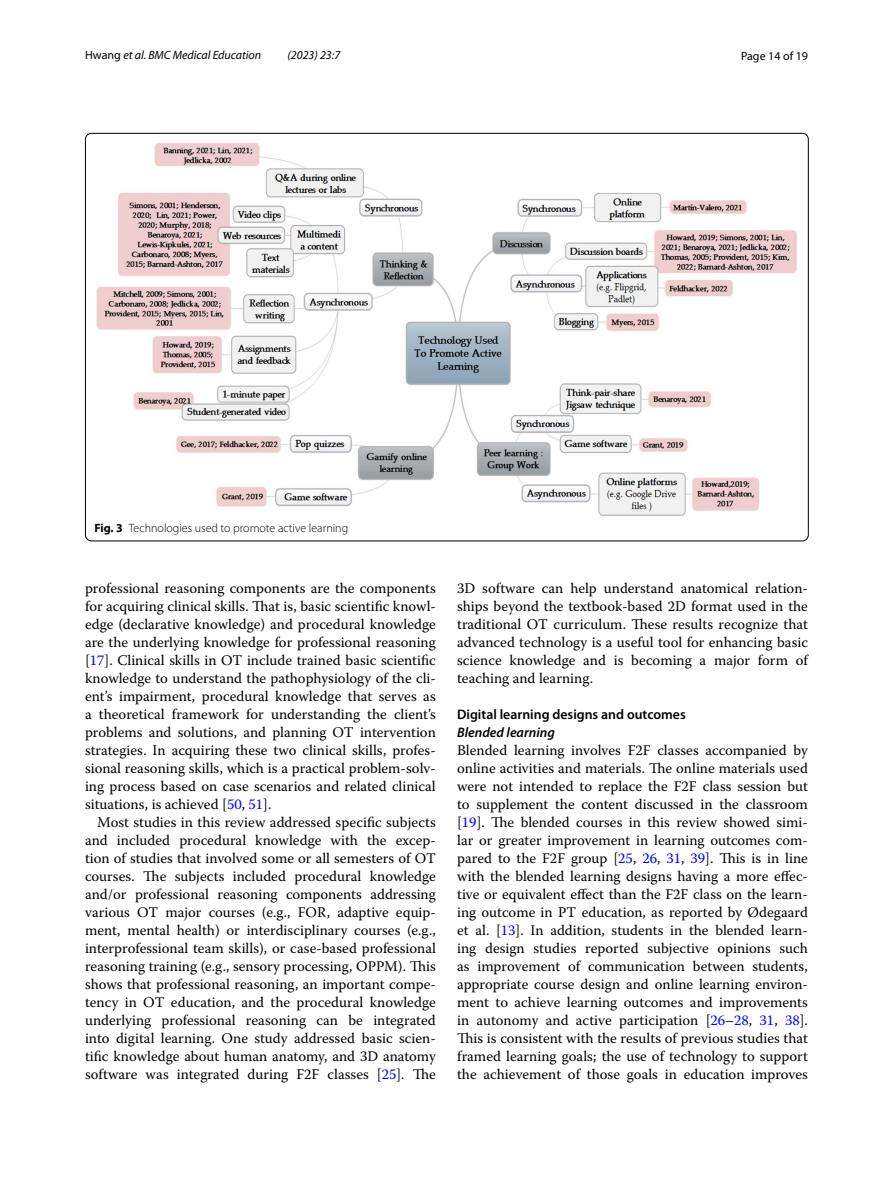
<style>
.page{position:relative;width:893px;height:1187px;background:#fff}
.page>*{position:absolute;margin:0;border:0;box-sizing:border-box;transform-origin:0 0}
.t1{font:14.7px/18px "Warnock Pro";color:#000;text-align:justify}
.t2{font:600 13.8px "Myriad Pro";color:#000}
.t3{font:italic 600 13.8px "Myriad Pro";color:#000}
.t4{font:300 12px "Myriad Pro";color:#000}
.t5{font:italic 12px "Myriad Pro";color:#000}
.t6{font:12px "Myriad Pro";color:#000}
.s1{font-style:normal}
.s2{font-weight:700}
.s3{color:#00f}
</style>
<div class="page">
<img style="left:97px;top:142px;width:700px;height:374px">
<p class="t5" style="left:85px;top:48px;width:178px"><span class="s1">Hwang</span> et al. BMC Medical Education</p>
<p class="t5" style="left:287px;top:48px;width:54px">(2023) 23:7</p>
<p class="t6" style="left:741px;top:48px;width:68px">Page 14 of 19</p>
<p class="t4" style="left:94px;top:521px;width:255px"><span class="s2">Fig. 3</span> Technologies used to promote active learning</p>
<p class="t1" style="left:85px;top:579px;width:352px">professional reasoning components are the components for acquiring clinical skills. That is, basic scientific knowl&shy;edge (declarative knowledge) and procedural knowledge are the underlying knowledge for professional reasoning [<span class="s3">17</span>]. Clinical skills in OT include trained basic scientific knowledge to understand the pathophysiology of the cli&shy;ent’s impairment, procedural knowledge that serves as a theoretical framework for understanding the client’s problems and solutions, and planning OT intervention strategies. In acquiring these two clinical skills, profes&shy;sional reasoning skills, which is a practical problem-solv&shy;ing process based on case scenarios and related clinical situations, is achieved [<span class="s3">50</span>, <span class="s3">51</span>].</p>
<p class="t1" style="left:85px;top:813px;width:352px;text-indent:12px">Most studies in this review addressed specific subjects and included procedural knowledge with the excep&shy;tion of studies that involved some or all semesters of OT courses. The subjects included procedural knowledge and/or professional reasoning components addressing various OT major courses (e.g., FOR, adaptive equip&shy;ment, mental health) or interdisciplinary courses (e.g., interprofessional team skills), or case-based professional reasoning training (e.g., sensory processing, OPPM). This shows that professional reasoning, an important compe&shy;tency in OT education, and the procedural knowledge underlying professional reasoning can be integrated into digital learning. One study addressed basic scien&shy;tific knowledge about human anatomy, and 3D anatomy software was integrated during F2F classes [<span class="s3">25</span>]. The</p>
<p class="t1" style="left:457px;top:579px;width:352px">3D software can help understand anatomical relation&shy;ships beyond the textbook-based 2D format used in the traditional OT curriculum. These results recognize that advanced technology is a useful tool for enhancing basic science knowledge and is becoming a major form of teaching and learning.</p>
<p class="t2" style="left:457px;top:705px;width:230px">Digital learning designs and outcomes</p>
<p class="t3" style="left:457px;top:723px;width:99px">Blended learning</p>
<p class="t1" style="left:457px;top:741px;width:352px">Blended learning involves F2F classes accompanied by online activities and materials. The online materials used were not intended to replace the F2F class session but to supplement the content discussed in the classroom [<span class="s3">19</span>]. The blended courses in this review showed simi&shy;lar or greater improvement in learning outcomes com&shy;pared to the F2F group [<span class="s3">25</span>, <span class="s3">26</span>, <span class="s3">31</span>, <span class="s3">39</span>]. This is in line with the blended learning designs having a more effec&shy;tive or equivalent effect than the F2F class on the learn&shy;ing outcome in PT education, as reported by Ødegaard et al. [<span class="s3">13</span>]. In addition, students in the blended learn&shy;ing design studies reported subjective opinions such as improvement of communication between students, appropriate course design and online learning environ&shy;ment to achieve learning outcomes and improvements in autonomy and active participation [<span class="s3">26</span>–<span class="s3">28</span>, <span class="s3">31</span>, <span class="s3">38</span>].<br>This is consistent with the results of previous studies that framed learning goals; the use of technology to support the achievement of those goals in education improves</p>
</div>
